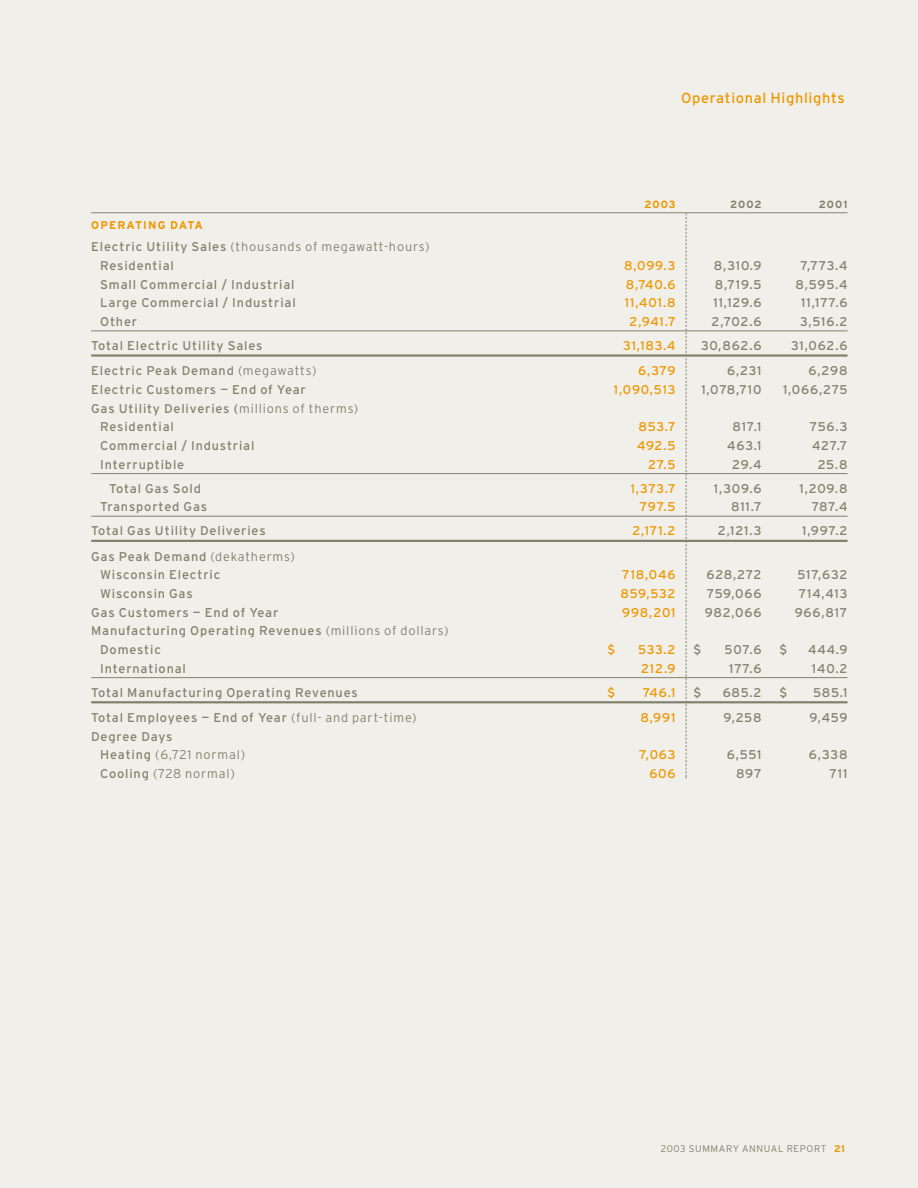
<style>
.page{position:relative;width:918px;height:1188px;background:#f0efea}
.page>*{position:absolute;margin:0;border:0;box-sizing:border-box;transform-origin:0 0}
.t1{font:14.55px "Interstate";letter-spacing:.045em;color:#ee9700}
.t2{font:12.75px/18.8px "Interstate";letter-spacing:.065em;color:#83826f}
.t3{font:12.75px "Interstate";letter-spacing:.065em;color:#ee9700}
.t4{font:300 12.75px "Interstate";letter-spacing:.065em;color:#83826f}
.t5{font:700 11.25px "Interstate";letter-spacing:.105em;color:#ee9700}
.t6{font:700 10.5px "Interstate";letter-spacing:.095em;color:#83826f}
.t7{font:700 10.5px "Interstate";color:#ee9700}
.t8{font:300 9.75px "Interstate";letter-spacing:.065em;color:#83826f}
.s1{font-weight:300}
.s2{font-weight:400}
.s3{font-weight:700;color:#ee9700}
</style>
<div class="page">
<hr style="left:91px;top:212px;width:757px;height:1px;background:#83826f">
<hr style="left:91px;top:330px;width:757px;height:1px;background:#83826f">
<hr style="left:91px;top:354px;width:757px;height:3px;background:#83826f">
<hr style="left:91px;top:473px;width:757px;height:1px;background:#83826f">
<hr style="left:91px;top:516px;width:757px;height:1px;background:#83826f">
<hr style="left:91px;top:540px;width:757px;height:2px;background:#83826f">
<hr style="left:91px;top:677px;width:757px;height:1px;background:#83826f">
<hr style="left:91px;top:701px;width:757px;height:2px;background:#83826f">
<svg style="left:686px;top:213px;width:1px;height:565px"></svg>
<p class="t1" style="left:681px;top:92px;width:165px">Operational Highlights</p>
<p class="t5" style="left:91px;top:221px;width:113px">OPERATING DATA</p>
<p class="t2" style="left:100px;top:239px;width:331px;text-indent:-9px">Electric Utility Sales <span class="s1">(thousands of megawatt-hours)<br></span>Residential</p>
<p class="t7" style="left:644px;top:200px;width:33px">2003</p>
<p class="t6" style="left:730px;top:200px;width:33px">2002</p>
<p class="t6" style="left:819px;top:200px;width:30px">2001</p>
<p class="t3" style="left:624px;top:261px;width:53px">8,099.3</p>
<p class="t2" style="left:714px;top:257px;width:49px">8,310.9</p>
<p class="t2" style="left:800px;top:257px;width:49px">7,773.4</p>
<p class="t2" style="left:100px;top:276px;width:196px">Small Commercial / Industrial</p>
<p class="t3" style="left:626px;top:279px;width:51px">8,740.6</p>
<p class="t2" style="left:715px;top:276px;width:48px">8,719.5</p>
<p class="t2" style="left:796px;top:276px;width:53px">8,595.4</p>
<p class="t2" style="left:100px;top:295px;width:197px">Large Commercial / Industrial</p>
<p class="t3" style="left:625px;top:298px;width:52px">11,401.8</p>
<p class="t2" style="left:714px;top:295px;width:50px">11,129.6</p>
<p class="t2" style="left:801px;top:295px;width:48px">11,177.6</p>
<p class="t2" style="left:100px;top:313px;width:39px">Other</p>
<p class="t3" style="left:630px;top:317px;width:48px">2,941.7</p>
<p class="t2" style="left:712px;top:313px;width:51px">2,702.6</p>
<p class="t2" style="left:800px;top:313px;width:49px">3,516.2</p>
<p class="t2" style="left:91px;top:337px;width:173px">Total Electric Utility Sales</p>
<p class="t3" style="left:623px;top:341px;width:54px">31,183.4</p>
<p class="t2" style="left:701px;top:337px;width:62px">30,862.6</p>
<p class="t2" style="left:791px;top:337px;width:58px">31,062.6</p>
<p class="t2" style="left:91px;top:363px;width:227px">Electric Peak Demand <span class="s1">(megawatts)</span></p>
<p class="t3" style="left:638px;top:366px;width:39px">6,379</p>
<p class="t2" style="left:727px;top:363px;width:36px">6,231</p>
<p class="t2" style="left:809px;top:363px;width:40px">6,298</p>
<p class="t2" style="left:91px;top:381px;width:216px">Electric Customers — End of Year</p>
<p class="t3" style="left:614px;top:385px;width:63px">1,090,513</p>
<p class="t2" style="left:701px;top:381px;width:62px">1,078,710</p>
<p class="t2" style="left:783px;top:381px;width:66px">1,066,275</p>
<p class="t2" style="left:100px;top:400px;width:260px;text-indent:-9px">Gas Utility Deliveries (<span class="s1">millions of therms)<br></span>Residential</p>
<p class="t3" style="left:639px;top:422px;width:39px">853.7</p>
<p class="t2" style="left:732px;top:419px;width:31px">817.1</p>
<p class="t2" style="left:810px;top:419px;width:39px">756.3</p>
<p class="t2" style="left:100px;top:438px;width:156px">Commercial / Industrial</p>
<p class="t3" style="left:637px;top:441px;width:40px">492.5</p>
<p class="t2" style="left:727px;top:438px;width:36px">463.1</p>
<p class="t2" style="left:812px;top:438px;width:37px">427.7</p>
<p class="t2" style="left:100px;top:456px;width:86px">Interruptible</p>
<p class="t3" style="left:648px;top:459px;width:29px">27.5</p>
<p class="t2" style="left:732px;top:456px;width:31px">29.4</p>
<p class="t2" style="left:818px;top:456px;width:31px">25.8</p>
<p class="t2" style="left:109px;top:480px;width:93px">Total Gas Sold</p>
<p class="t3" style="left:631px;top:483px;width:46px">1,373.7</p>
<p class="t2" style="left:714px;top:480px;width:49px">1,309.6</p>
<p class="t2" style="left:800px;top:480px;width:50px">1,209.8</p>
<p class="t2" style="left:100px;top:499px;width:109px">Transported Gas</p>
<p class="t3" style="left:640px;top:502px;width:37px">797.5</p>
<p class="t2" style="left:731px;top:499px;width:32px">811.7</p>
<p class="t2" style="left:812px;top:499px;width:37px">787.4</p>
<p class="t2" style="left:91px;top:523px;width:176px">Total Gas Utility Deliveries</p>
<p class="t3" style="left:632px;top:526px;width:45px">2,171.2</p>
<p class="t2" style="left:718px;top:523px;width:45px">2,121.3</p>
<p class="t2" style="left:802px;top:523px;width:47px">1,997.2</p>
<p class="t2" style="left:100px;top:548px;width:196px;text-indent:-9px">Gas Peak Demand <span class="s1">(dekatherms)<br></span>Wisconsin Electric</p>
<p class="t3" style="left:622px;top:570px;width:55px">718,046</p>
<p class="t2" style="left:707px;top:567px;width:57px">628,272</p>
<p class="t2" style="left:797px;top:567px;width:52px">517,632</p>
<p class="t2" style="left:100px;top:586px;width:94px">Wisconsin Gas</p>
<p class="t3" style="left:621px;top:589px;width:57px">859,532</p>
<p class="t2" style="left:707px;top:586px;width:56px">759,066</p>
<p class="t2" style="left:799px;top:586px;width:50px">714,413</p>
<p class="t2" style="left:91px;top:604px;width:189px">Gas Customers — End of Year</p>
<p class="t3" style="left:622px;top:607px;width:55px">998,201</p>
<p class="t2" style="left:705px;top:604px;width:58px">982,066</p>
<p class="t2" style="left:795px;top:604px;width:54px">966,817</p>
<p class="t2" style="left:100px;top:623px;width:350px;text-indent:-9px">Manufacturing Operating Revenues <span class="s1">(millions of dollars)<br></span>Domestic</p>
<p class="t3" style="left:608px;top:645px;width:9px">$</p>
<p class="t3" style="left:638px;top:645px;width:39px">533.2</p>
<p class="t2" style="left:694px;top:642px;width:9px">$</p>
<p class="t2" style="left:725px;top:642px;width:38px">507.6</p>
<p class="t2" style="left:780px;top:642px;width:9px">$</p>
<p class="t2" style="left:808px;top:642px;width:41px">444.9</p>
<p class="t2" style="left:100px;top:660px;width:87px">International</p>
<p class="t3" style="left:641px;top:664px;width:36px">212.9</p>
<p class="t2" style="left:729px;top:660px;width:34px">177.6</p>
<p class="t2" style="left:812px;top:660px;width:37px">140.2</p>
<p class="t2" style="left:91px;top:684px;width:268px">Total Manufacturing Operating Revenues</p>
<p class="t3" style="left:608px;top:687px;width:9px">$</p>
<p class="t3" style="left:643px;top:687px;width:34px">746.1</p>
<p class="t2" style="left:694px;top:684px;width:9px">$</p>
<p class="t2" style="left:723px;top:684px;width:40px">685.2</p>
<p class="t2" style="left:780px;top:684px;width:9px">$</p>
<p class="t2" style="left:813px;top:684px;width:36px">585.1</p>
<p class="t2" style="left:91px;top:710px;width:327px">Total Employees — End of Year <span class="s1">(full- and part-time)</span></p>
<p class="t3" style="left:640px;top:713px;width:37px">8,991</p>
<p class="t2" style="left:723px;top:710px;width:40px">9,258</p>
<p class="t2" style="left:810px;top:710px;width:39px">9,459</p>
<p class="t2" style="left:100px;top:728px;width:146px;text-indent:-9px">Degree Days<br>Heating <span class="s1">(6,721 normal)</span></p>
<p class="t3" style="left:639px;top:750px;width:38px">7,063</p>
<p class="t2" style="left:727px;top:747px;width:36px">6,551</p>
<p class="t2" style="left:809px;top:747px;width:40px">6,338</p>
<p class="t4" style="left:100px;top:769px;width:136px"><span class="s2">Cooling</span> (728 normal)</p>
<p class="t3" style="left:649px;top:769px;width:28px">606</p>
<p class="t2" style="left:736px;top:766px;width:27px">897</p>
<p class="t2" style="left:830px;top:766px;width:19px">711</p>
<p class="t8" style="left:661px;top:1145px;width:186px">2003 SUMMARY ANNUAL REPORT <span class="s3">21</span></p>
</div>
